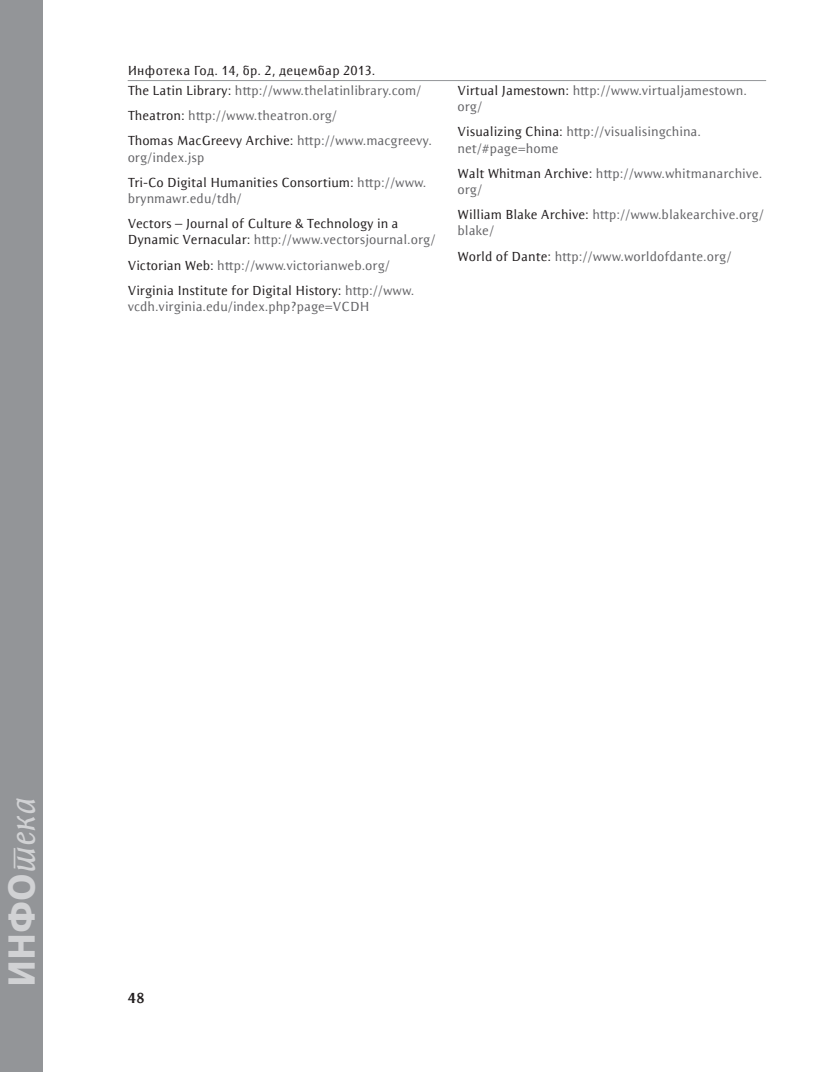
<style>
.page{position:relative;width:830px;height:1072px;background:#fff}
.page>*{position:absolute;margin:0;border:0;box-sizing:border-box;transform-origin:0 0}
.t1{font:700 36px "DejaVu Sans Condensed";color:#d1d2d4}
.t2{font:700 15px "Resavska BG Sans";color:#231f20}
.t3{font:13.5px/16.2px "Resavska BG Sans";color:#636366}
.t4{font:13.5px/25.2px "Resavska BG Sans";color:#231f20}
.s1{color:#636366}
.s2{color:#231f20}
.s3{font-family:"Resavska BG Sans";font-weight:400;font-style:italic}
</style>
<div class="page">
<hr style="left:128px;top:80px;width:637px;height:1px;background:#939598">
<div style="left:0;top:0;width:43px;height:1071px;background:#939598"></div>
<p class="t4" style="left:128px;top:61px;width:295px;line-height:19.6px">Инфотека Год. 14, бр. 2, децембар 2013.<br>The Latin Library: <span class="s1">http://www.thelatinlibrary.com/</span></p>
<p class="t3" style="left:128px;top:103px;width:306px;line-height:25.2px"><span class="s2">Theatron:</span> http://www.theatron.org/<br><span class="s2">Thomas MacGreevy Archive:</span> http://www.macgreevy.</p>
<p class="t4" style="left:128px;top:144px;width:300px"><span class="s1">org/index.jsp<br></span>Tri-Co Digital Humanities Consortium: <span class="s1">http://www.</span></p>
<p class="t3" style="left:128px;top:190px;width:115px">brynmawr.edu/tdh/</p>
<p class="t4" style="left:128px;top:215px;width:309px;line-height:16.2px">Vectors – Journal of Culture &amp; Technology in a<br>Dynamic Vernacular: <span class="s1">http://www.vectorsjournal.org/</span></p>
<p class="t4" style="left:128px;top:252px;width:288px">Victorian Web: <span class="s1">http://www.victorianweb.org/<br></span>Virginia Institute for Digital History: <span class="s1">http://www.</span></p>
<p class="t3" style="left:128px;top:298px;width:243px">vcdh.virginia.edu/index.php?page=VCDH</p>
<p class="t3" style="left:457px;top:82px;width:291px"><span class="s2">Virtual Jamestown:</span> http://www.virtualjamestown. org/</p>
<p class="t3" style="left:457px;top:124px;width:245px"><span class="s2">Visualizing China:</span> http://visualisingchina. net/#page=home</p>
<p class="t3" style="left:457px;top:165px;width:306px"><span class="s2">Walt Whitman Archive:</span> http://www.whitmanarchive. org/</p>
<p class="t3" style="left:457px;top:206px;width:307px"><span class="s2">William Blake Archive:</span> http://www.blakearchive.org/ blake/</p>
<p class="t3" style="left:457px;top:248px;width:275px"><span class="s2">World of Dante:</span> http://www.worldofdante.org/</p>
<h1 class="t1" style="left:-7px;top:986px;width:191px;rotate:-90deg">Инфо<span class="s3">тека</span></h1>
<p class="t2" style="left:128px;top:989px;width:18px">48</p>
</div>
